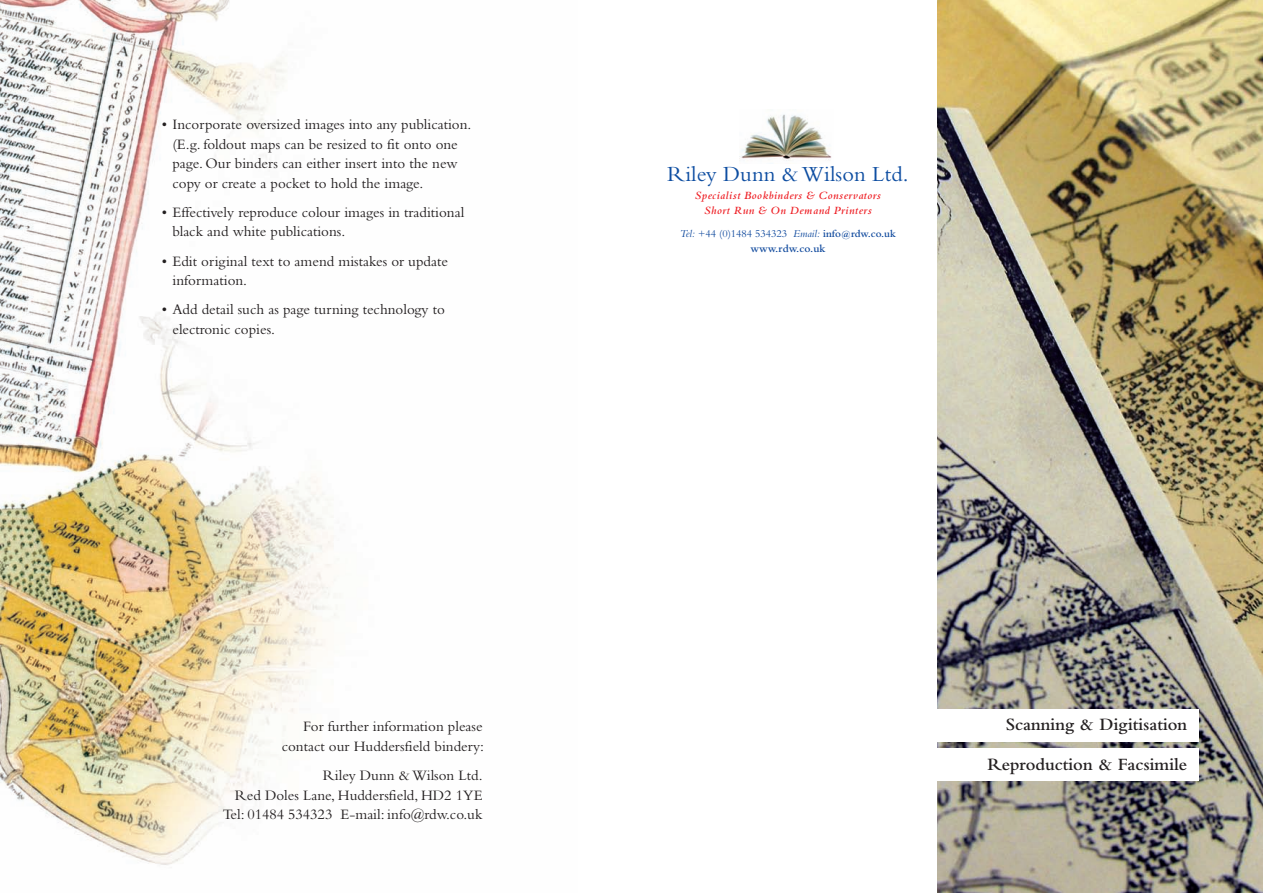
<style>
.page{position:relative;width:1263px;height:893px;background:#fff}
.page>*{position:absolute;margin:0;border:0;box-sizing:border-box;transform-origin:0 0}
.t1{font:22.35px "Bembo";letter-spacing:.005em;color:#0d4da1}
.t2{font:600 18px/39.6px "Bembo";color:#231f20;text-align:right}
.t3{font:15px/19.5px "Bembo";color:#231f20}
.t4{font:italic 600 11.55px/15.6px "Bembo";letter-spacing:.05em;color:#ee1d23;text-align:center}
.t5{font:600 11.25px "Bembo";color:#0f499d}
.t6{font:10.8px "Bembo";color:#0f499d}
.s1{font-style:italic}
.s2{font-weight:600}
</style>
<div class="page">
<img style="left:0;top:0;width:339px;height:865px">
<img style="left:937px;top:0;width:326px;height:893px">
<img style="left:739px;top:114px;width:93px;height:47px">
<div style="left:932px;top:709px;width:267px;height:32px;background:#fff"></div>
<div style="left:932px;top:749px;width:267px;height:32px;background:#fff"></div>
<p class="t3" style="left:172px;top:116px;width:300px;text-indent:-10px">• Incorporate oversized images into any publication. (E.g. foldout maps can be resized to fit onto one page. Our binders can either insert into the new copy or create a pocket to hold the image.</p>
<p class="t3" style="left:172px;top:204px;width:293px;text-indent:-10px">• Effectively reproduce colour images in traditional black and white publications.</p>
<p class="t3" style="left:172px;top:253px;width:277px;text-indent:-10px">• Edit original text to amend mistakes or update information.</p>
<p class="t3" style="left:172px;top:301px;width:274px;text-indent:-10px">• Add detail such as page turning technology to electronic copies.</p>
<p class="t3" style="left:282px;top:718px;width:204px;text-align:right">For further information please contact our Huddersfield bindery:</p>
<p class="t3" style="left:223px;top:767px;width:261px;text-align:right">Riley Dunn &amp; Wilson Ltd.<br>Red Doles Lane, Huddersfield, HD2 1YE<br>Tel: 01484 534323 E-mail: info@rdw.co.uk</p>
<h1 class="t1" style="left:667px;top:166px;width:243px">Riley Dunn &amp; Wilson Ltd.</h1>
<p class="t4" style="left:695px;top:188px;width:188px">Specialist Bookbinders &amp; Conservators<br>Short Run &amp; On Demand Printers</p>
<p class="t6" style="left:680px;top:230px;width:217px"><span class="s1">Tel:</span> +44 (0)1484 534323 <span class="s1">Email:</span> <span class="s2">info@rdw.co.uk</span></p>
<p class="t5" style="left:750px;top:244px;width:76px">www.rdw.co.uk</p>
<p class="t2" style="left:987px;top:707px;width:201px">Scanning &amp; Digitisation<br>Reproduction &amp; Facsimile</p>
</div>
